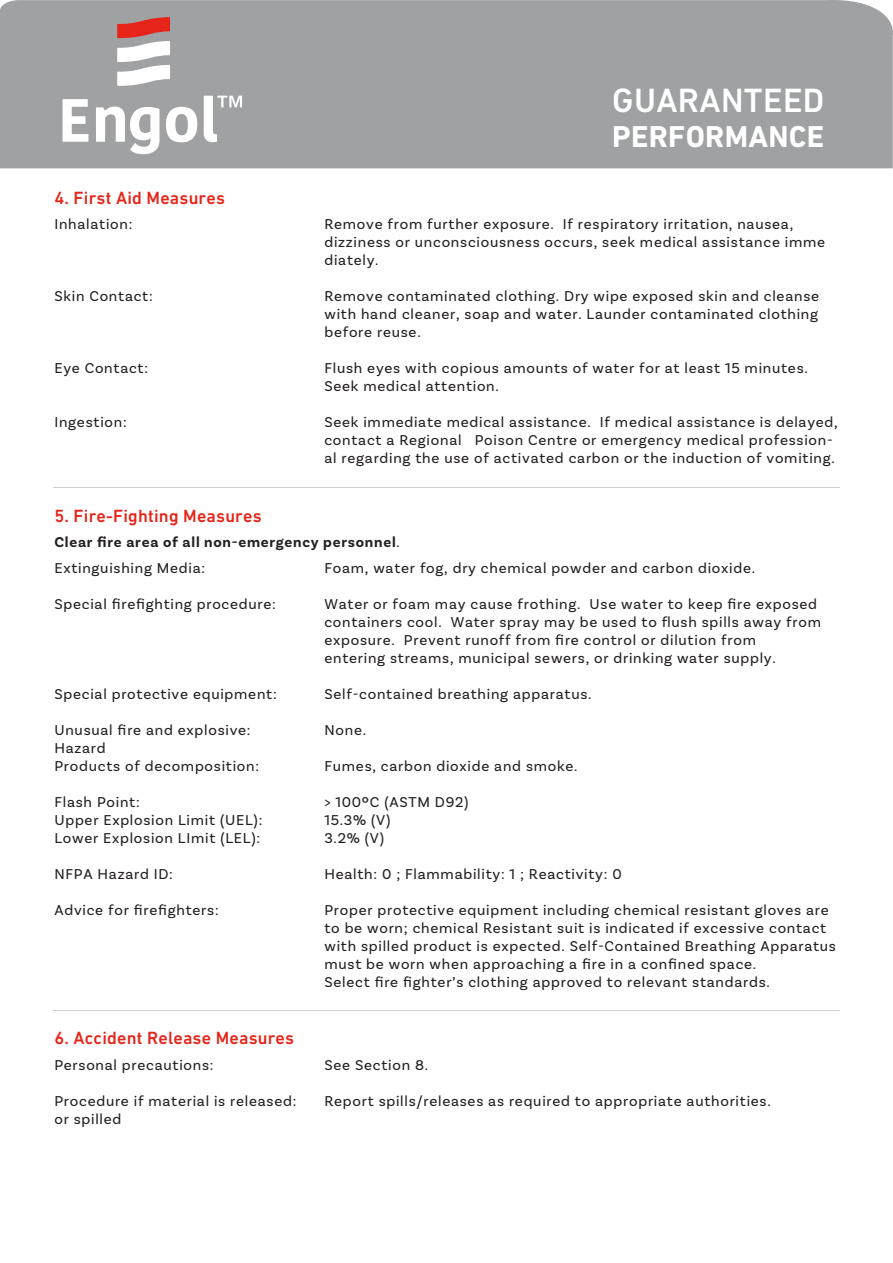
<style>
.page{position:relative;width:893px;height:1263px;background:#fff}
.page>*{position:absolute;margin:0;border:0;box-sizing:border-box;transform-origin:0 0}
.t1{font:500 34.35px "DIN Next LT Pro";letter-spacing:.01em;color:#fff}
.t2{font:700 30.75px "DIN Next LT Pro";letter-spacing:.01em;color:#fff}
.t3{font:500 18px "DIN Next LT Pro";letter-spacing:.01em;color:#e72419}
.t4{font:15px/18px "Basic Sans";letter-spacing:.05em;color:#231f20}
.t5{font:700 15px/25.5px "Basic Sans";letter-spacing:.05em;color:#231f20}
.s1{font-weight:400}
</style>
<div class="page">
<hr style="left:53px;top:488px;width:787px;height:1px;background:#9fa1a3">
<hr style="left:53px;top:1010px;width:787px;height:1px;background:#9fa1a3">
<div style="left:0;top:0;width:893px;height:168px;background:#9fa1a3"></div>
<svg style="left:63px;top:96px;width:179px;height:58px"></svg>
<svg style="left:117px;top:17px;width:53px;height:69px"></svg>
<h1 class="t1" style="left:612px;top:81px;width:214px">GUARANTEED</h1>
<h2 class="t2" style="left:612px;top:118px;width:214px">PERFORMANCE</h2>
<p class="t3" style="left:54px;top:187px;width:172px">4. First Aid Measures</p>
<p class="t4" style="left:54px;top:215px;width:79px">Inhalation:</p>
<p class="t4" style="left:324px;top:215px;width:502px">Remove from further exposure. If respiratory irritation, nausea, dizziness or unconsciousness occurs, seek medical assistance imme diately.</p>
<p class="t4" style="left:54px;top:287px;width:100px">Skin Contact:</p>
<p class="t4" style="left:324px;top:287px;width:496px;text-align:justify">Remove contaminated clothing. Dry wipe exposed skin and cleanse with hand cleaner, soap and water. Launder contaminated clothing before reuse.</p>
<p class="t4" style="left:54px;top:359px;width:95px">Eye Contact:</p>
<p class="t4" style="left:324px;top:359px;width:485px">Flush eyes with copious amounts of water for at least 15 minutes.<br>Seek medical attention.</p>
<p class="t4" style="left:54px;top:413px;width:74px">Ingestion:</p>
<p class="t4" style="left:324px;top:413px;width:515px">Seek immediate medical assistance. If medical assistance is delayed, contact a Regional Poison Centre or emergency medical profession&shy;al regarding the use of activated carbon or the induction of vomiting.</p>
<p class="t3" style="left:54px;top:505px;width:209px">5. Fire-Fighting Measures</p>
<p class="t5" style="left:54px;top:529px;width:347px">Clear fire area of all non-emergency personnel<span class="s1">.<br>Extinguishing Media:</span></p>
<p class="t4" style="left:324px;top:558px;width:432px">Foam, water fog, dry chemical powder and carbon dioxide.</p>
<p class="t4" style="left:54px;top:594px;width:223px">Special firefighting procedure:</p>
<p class="t4" style="left:324px;top:594px;width:498px">Water or foam may cause frothing. Use water to keep fire exposed containers cool. Water spray may be used to flush spills away from exposure. Prevent runoff from fire control or dilution from<br>entering streams, municipal sewers, or drinking water supply.</p>
<p class="t4" style="left:54px;top:684px;width:224px">Special protective equipment:</p>
<p class="t4" style="left:324px;top:684px;width:269px">Self-contained breathing apparatus.</p>
<p class="t4" style="left:54px;top:720px;width:198px">Unusual fire and explosive:</p>
<p class="t4" style="left:324px;top:720px;width:43px">None.</p>
<p class="t4" style="left:54px;top:738px;width:206px">Hazard<br>Products of decomposition:</p>
<p class="t4" style="left:324px;top:756px;width:255px">Fumes, carbon dioxide and smoke.</p>
<p class="t4" style="left:54px;top:792px;width:87px">Flash Point:</p>
<p class="t4" style="left:324px;top:792px;width:146px">&gt; 100ºC (ASTM D92)</p>
<p class="t4" style="left:54px;top:810px;width:209px">Upper Explosion Limit (UEL):</p>
<p class="t4" style="left:324px;top:810px;width:67px">15.3% (V)</p>
<p class="t4" style="left:54px;top:828px;width:207px">Lower Explosion LImit (LEL):</p>
<p class="t4" style="left:324px;top:828px;width:61px">3.2% (V)</p>
<p class="t4" style="left:54px;top:864px;width:120px">NFPA Hazard ID:</p>
<p class="t4" style="left:324px;top:864px;width:299px">Health: 0 ; Flammability: 1 ; Reactivity: 0</p>
<p class="t4" style="left:54px;top:900px;width:166px">Advice for firefighters:</p>
<p class="t4" style="left:324px;top:900px;width:513px">Proper protective equipment including chemical resistant gloves are to be worn; chemical Resistant suit is indicated if excessive contact with spilled product is expected. Self-Contained Breathing Apparatus must be worn when approaching a fire in a confined space.<br>Select fire fighter’s clothing approved to relevant standards.</p>
<p class="t3" style="left:54px;top:1028px;width:241px">6. Accident Release Measures</p>
<p class="t4" style="left:54px;top:1056px;width:161px">Personal precautions:</p>
<p class="t4" style="left:324px;top:1056px;width:105px">See Section 8.</p>
<p class="t4" style="left:54px;top:1092px;width:243px">Procedure if material is released:</p>
<p class="t4" style="left:324px;top:1092px;width:448px">Report spills/releases as required to appropriate authorities.</p>
<p class="t4" style="left:54px;top:1110px;width:68px">or spilled</p>
</div>
